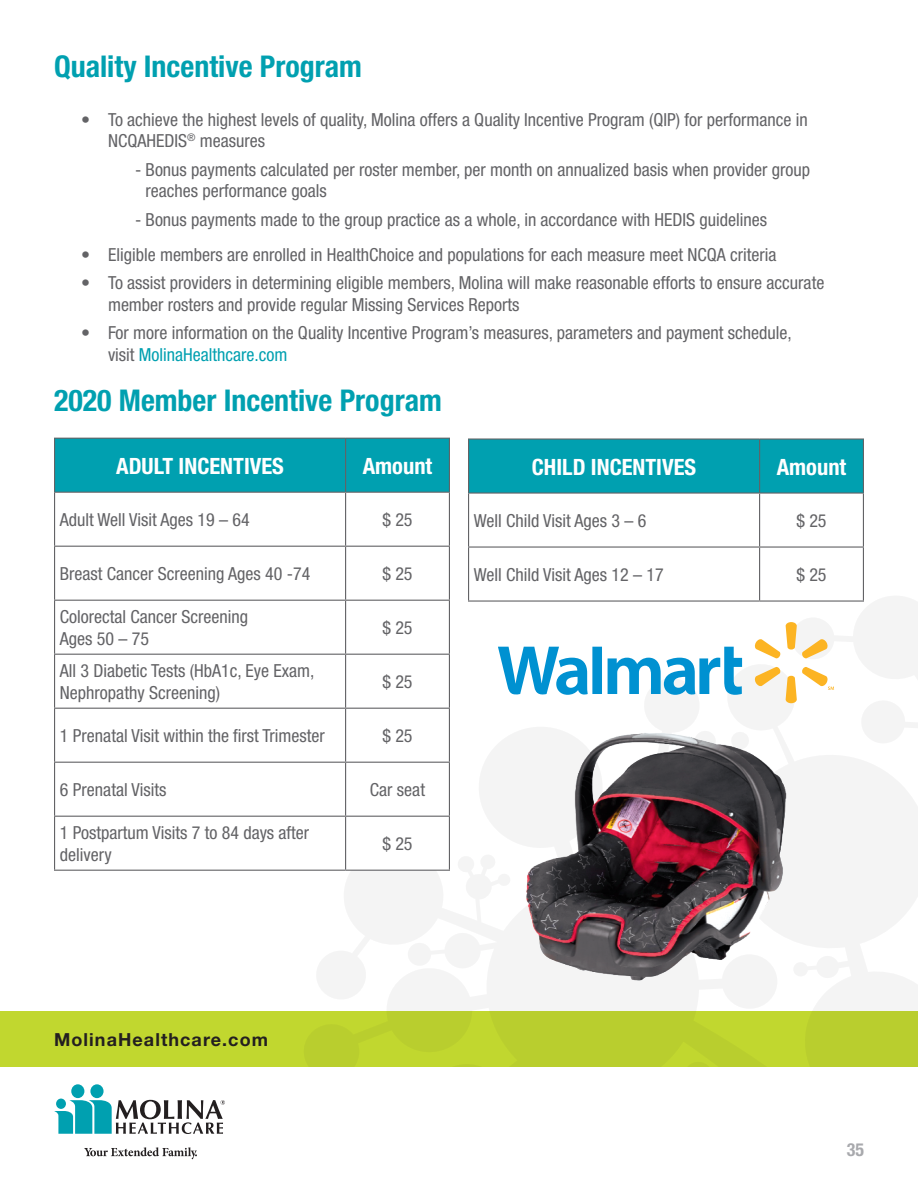
<style>
.page{position:relative;width:918px;height:1188px;background:#fff}
.page>*{position:absolute;margin:0;border:0;box-sizing:border-box;transform-origin:0 0}
.t1{font:700 condensed 30px "Helvetica Neue";color:#00a0b0}
.t2{font:700 condensed 22.5px "Helvetica Neue";color:#fff}
.t3{font:condensed 18px/21.6px "Helvetica Neue";color:#636366}
.t4{font:700 18px "Helvetica Neue";letter-spacing:.06em;color:#231f20}
.t5{font:700 condensed 18px "Helvetica Neue";color:#a8a9ad}
.s1{color:#00a0b0}
</style>
<div class="page">
<svg style="left:84px;top:1147px;width:113px;height:12px"></svg>
<div style="left:90px;top:1084px;width:14px;height:14px;background:#00a0b0;border-radius:50%"></div>
<div style="left:71px;top:1084px;width:13px;height:14px;background:#00a0b0;border-radius:50%"></div>
<svg style="left:54px;top:1100px;width:171px;height:34px"></svg>
<div style="left:56px;top:1099px;width:10px;height:10px;background:#00a0b0;border-radius:50%"></div>
<div style="left:0;top:1011px;width:918px;height:55px;background:#c1d72f"></div>
<svg style="left:317px;top:596px;width:601px;height:415px"></svg>
<div style="left:55px;top:438px;width:291px;height:54px;background:#00a0b0"></div>
<div style="left:346px;top:438px;width:103px;height:54px;background:#00a0b0"></div>
<div style="left:55px;top:546px;width:291px;height:54px;background:#fff"></div>
<div style="left:346px;top:546px;width:103px;height:54px;background:#fff"></div>
<div style="left:55px;top:600px;width:291px;height:54px;background:#fff"></div>
<div style="left:346px;top:600px;width:103px;height:54px;background:#fff"></div>
<div style="left:55px;top:654px;width:291px;height:54px;background:#fff"></div>
<div style="left:346px;top:654px;width:103px;height:54px;background:#fff"></div>
<div style="left:55px;top:708px;width:291px;height:54px;background:#fff"></div>
<div style="left:346px;top:708px;width:103px;height:54px;background:#fff"></div>
<div style="left:55px;top:762px;width:291px;height:54px;background:#fff"></div>
<div style="left:346px;top:762px;width:103px;height:54px;background:#fff"></div>
<div style="left:55px;top:816px;width:291px;height:54px;background:#fff"></div>
<div style="left:346px;top:816px;width:103px;height:54px;background:#fff"></div>
<hr style="left:54px;top:438px;width:292px;height:1px;background:#636366">
<hr style="left:54px;top:439px;width:1px;height:53px;background:#636366">
<hr style="left:346px;top:438px;width:104px;height:1px;background:#636366">
<hr style="left:345px;top:439px;width:1px;height:53px;background:#636366">
<hr style="left:449px;top:439px;width:1px;height:53px;background:#636366">
<hr style="left:54px;top:492px;width:292px;height:1px;background:#636366">
<hr style="left:54px;top:493px;width:1px;height:53px;background:#636366">
<hr style="left:346px;top:492px;width:104px;height:1px;background:#636366">
<hr style="left:345px;top:493px;width:1px;height:53px;background:#636366">
<hr style="left:449px;top:493px;width:1px;height:53px;background:#636366">
<hr style="left:54px;top:546px;width:292px;height:1px;background:#636366">
<hr style="left:54px;top:547px;width:1px;height:53px;background:#636366">
<hr style="left:346px;top:546px;width:104px;height:1px;background:#636366">
<hr style="left:345px;top:547px;width:1px;height:53px;background:#636366">
<hr style="left:449px;top:547px;width:1px;height:53px;background:#636366">
<hr style="left:54px;top:600px;width:292px;height:1px;background:#636366">
<hr style="left:54px;top:601px;width:1px;height:53px;background:#636366">
<hr style="left:346px;top:600px;width:104px;height:1px;background:#636366">
<hr style="left:345px;top:601px;width:1px;height:53px;background:#636366">
<hr style="left:449px;top:601px;width:1px;height:53px;background:#636366">
<hr style="left:54px;top:654px;width:292px;height:1px;background:#636366">
<hr style="left:54px;top:655px;width:1px;height:53px;background:#636366">
<hr style="left:346px;top:654px;width:104px;height:1px;background:#636366">
<hr style="left:345px;top:655px;width:1px;height:53px;background:#636366">
<hr style="left:449px;top:655px;width:1px;height:53px;background:#636366">
<hr style="left:54px;top:708px;width:292px;height:1px;background:#636366">
<hr style="left:54px;top:709px;width:1px;height:53px;background:#636366">
<hr style="left:346px;top:708px;width:104px;height:1px;background:#636366">
<hr style="left:345px;top:709px;width:1px;height:53px;background:#636366">
<hr style="left:449px;top:709px;width:1px;height:53px;background:#636366">
<hr style="left:54px;top:762px;width:292px;height:1px;background:#636366">
<hr style="left:54px;top:763px;width:1px;height:53px;background:#636366">
<hr style="left:346px;top:762px;width:104px;height:1px;background:#636366">
<hr style="left:345px;top:763px;width:1px;height:53px;background:#636366">
<hr style="left:449px;top:763px;width:1px;height:53px;background:#636366">
<hr style="left:54px;top:816px;width:292px;height:1px;background:#636366">
<hr style="left:54px;top:817px;width:1px;height:53px;background:#636366">
<hr style="left:346px;top:816px;width:104px;height:1px;background:#636366">
<hr style="left:345px;top:817px;width:1px;height:53px;background:#636366">
<hr style="left:449px;top:817px;width:1px;height:53px;background:#636366">
<hr style="left:54px;top:870px;width:292px;height:1px;background:#636366">
<hr style="left:346px;top:870px;width:104px;height:1px;background:#636366">
<div style="left:469px;top:439px;width:291px;height:54px;background:#00a0b0"></div>
<div style="left:760px;top:439px;width:103px;height:54px;background:#00a0b0"></div>
<div style="left:469px;top:547px;width:291px;height:54px;background:#fff"></div>
<div style="left:760px;top:547px;width:103px;height:54px;background:#fff"></div>
<hr style="left:468px;top:438px;width:292px;height:2px;background:#636366">
<hr style="left:468px;top:440px;width:1px;height:52px;background:#636366">
<hr style="left:760px;top:438px;width:104px;height:2px;background:#636366">
<hr style="left:759px;top:440px;width:1px;height:52px;background:#636366">
<hr style="left:863px;top:440px;width:1px;height:52px;background:#636366">
<hr style="left:468px;top:492px;width:292px;height:2px;background:#636366">
<hr style="left:468px;top:494px;width:1px;height:52px;background:#636366">
<hr style="left:760px;top:492px;width:104px;height:2px;background:#636366">
<hr style="left:759px;top:494px;width:1px;height:52px;background:#636366">
<hr style="left:863px;top:494px;width:1px;height:52px;background:#636366">
<hr style="left:468px;top:546px;width:292px;height:2px;background:#636366">
<hr style="left:468px;top:548px;width:1px;height:52px;background:#636366">
<hr style="left:760px;top:546px;width:104px;height:2px;background:#636366">
<hr style="left:759px;top:548px;width:1px;height:52px;background:#636366">
<hr style="left:863px;top:548px;width:1px;height:52px;background:#636366">
<hr style="left:468px;top:600px;width:292px;height:2px;background:#636366">
<hr style="left:760px;top:600px;width:104px;height:2px;background:#636366">
<svg style="left:498px;top:647px;width:104px;height:49px"></svg>
<svg style="left:608px;top:647px;width:134px;height:49px"></svg>
<svg style="left:754px;top:622px;width:74px;height:37px"></svg>
<svg style="left:754px;top:667px;width:80px;height:36px"></svg>
<img style="left:521px;top:721px;width:277px;height:271px">
<h3 class="t1" style="left:54px;top:48px;width:310px">Quality Incentive Program</h3>
<p class="t3" style="left:108px;top:109px;width:701px;text-indent:-27px">• To achieve the highest levels of quality, Molina offers a Quality Incentive Program (QIP) for performance in<br>NCQAHEDIS<sup>®</sup> measures</p>
<p class="t3" style="left:146px;top:159px;width:666px;text-indent:-11px">- Bonus payments calculated per roster member, per month on annualized basis when provider group reaches performance goals</p>
<p class="t3" style="left:135px;top:209px;width:634px">- Bonus payments made to the group practice as a whole, in accordance with HEDIS guidelines</p>
<p class="t3" style="left:81px;top:244px;width:697px">• Eligible members are enrolled in HealthChoice and populations for each measure meet NCQA criteria</p>
<p class="t3" style="left:108px;top:272px;width:718px;text-indent:-27px">• To assist providers in determining eligible members, Molina will make reasonable efforts to ensure accurate member rosters and provide regular Missing Services Reports</p>
<p class="t3" style="left:108px;top:322px;width:685px;text-indent:-27px">• For more information on the Quality Incentive Program’s measures, parameters and payment schedule, visit <span class="s1">MolinaHealthcare.com</span></p>
<h3 class="t1" style="left:54px;top:383px;width:389px">2020 Member Incentive Program</h3>
<p class="t2" style="left:116px;top:452px;width:169px">ADULT INCENTIVES</p>
<p class="t2" style="left:363px;top:452px;width:71px">Amount</p>
<p class="t3" style="left:60px;top:509px;width:191px">Adult Well Visit Ages 19 – 64</p>
<p class="t3" style="left:382px;top:509px;width:32px">$ 25</p>
<p class="t3" style="left:60px;top:563px;width:252px">Breast Cancer Screening Ages 40 -74</p>
<p class="t3" style="left:382px;top:563px;width:32px">$ 25</p>
<p class="t3" style="left:60px;top:606px;width:190px">Colorectal Cancer Screening<br>Ages 50 – 75</p>
<p class="t3" style="left:382px;top:617px;width:32px">$ 25</p>
<p class="t3" style="left:60px;top:660px;width:256px">All 3 Diabetic Tests (HbA1c, Eye Exam,<br>Nephropathy Screening)</p>
<p class="t3" style="left:382px;top:671px;width:32px">$ 25</p>
<p class="t3" style="left:60px;top:725px;width:266px">1 Prenatal Visit within the first Trimester</p>
<p class="t3" style="left:382px;top:725px;width:32px">$ 25</p>
<p class="t3" style="left:60px;top:779px;width:108px">6 Prenatal Visits</p>
<p class="t3" style="left:370px;top:779px;width:57px">Car seat</p>
<p class="t3" style="left:60px;top:822px;width:251px">1 Postpartum Visits 7 to 84 days after delivery</p>
<p class="t3" style="left:382px;top:833px;width:32px">$ 25</p>
<p class="t2" style="left:532px;top:453px;width:166px">CHILD INCENTIVES</p>
<p class="t2" style="left:777px;top:453px;width:71px">Amount</p>
<p class="t3" style="left:474px;top:510px;width:174px">Well Child Visit Ages 3 – 6</p>
<p class="t3" style="left:796px;top:510px;width:32px">$ 25</p>
<p class="t3" style="left:474px;top:564px;width:191px">Well Child Visit Ages 12 – 17</p>
<p class="t3" style="left:796px;top:564px;width:32px">$ 25</p>
<p class="t4" style="left:54px;top:1029px;width:216px">MolinaHealthcare.com</p>
<p class="t5" style="left:847px;top:1139px;width:19px">35</p>
</div>
